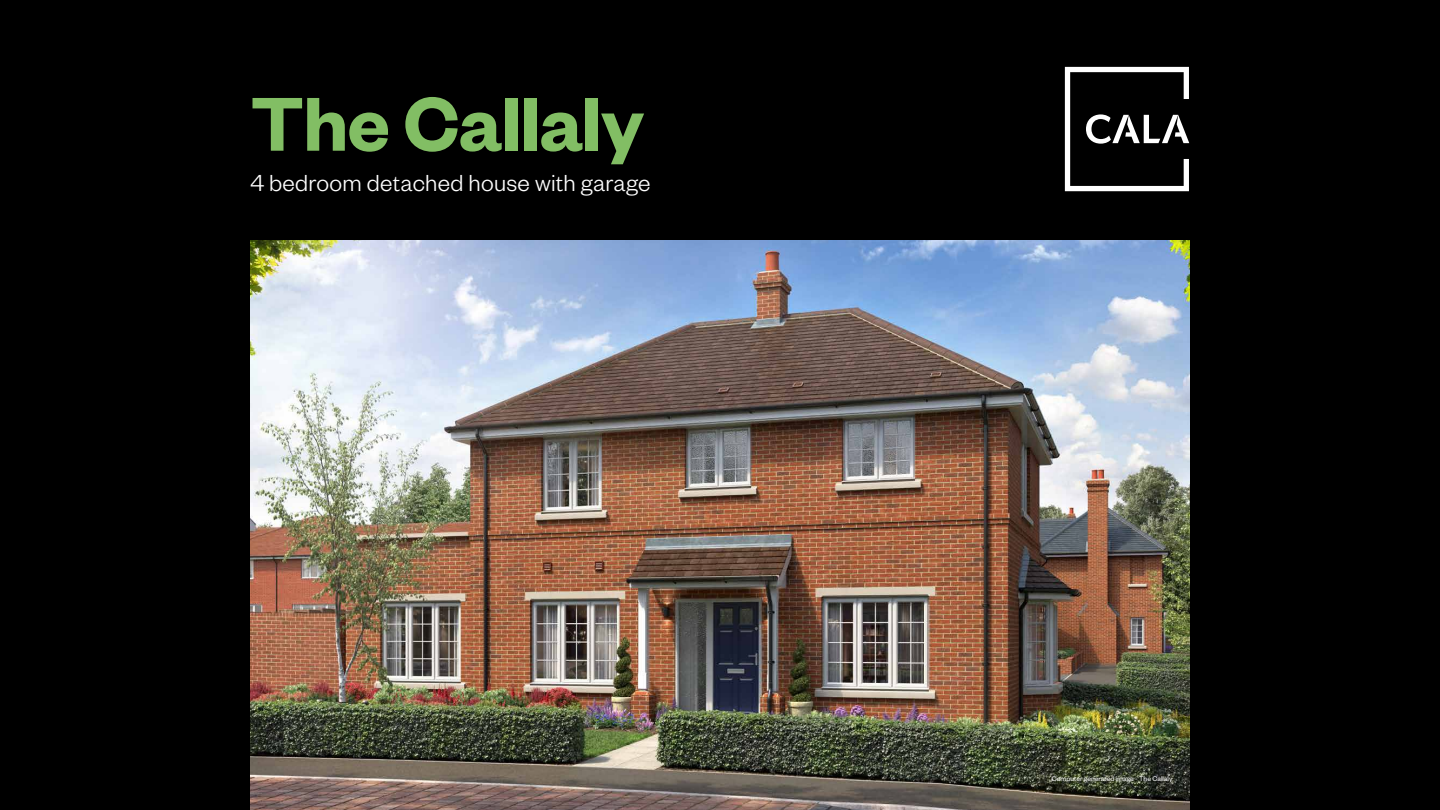
<style>
.page{position:relative;width:1440px;height:810px;background:#000}
.page>*{position:absolute;margin:0;border:0;box-sizing:border-box;transform-origin:0 0}
.t1{font:600 83.78px "Founders Grotesk";letter-spacing:-.01em;color:#82be64}
.t2{font:300 25.5px "Founders Grotesk";letter-spacing:.01em;color:#fff}
.t3{font:7.5px "Founders Grotesk";color:#fff}
</style>
<div class="page">
<img style="left:250px;top:240px;width:940px;height:570px">
<svg style="left:1065px;top:67px;width:124px;height:124px"></svg>
<h1 class="t1" style="left:251px;top:71px;width:395px">The Callaly</h1>
<h2 class="t2" style="left:251px;top:168px;width:401px">4 bedroom detached house with garage</h2>
<p class="t3" style="left:1052px;top:774px;width:122px">Computer generated image - The Callaly</p>
</div>
